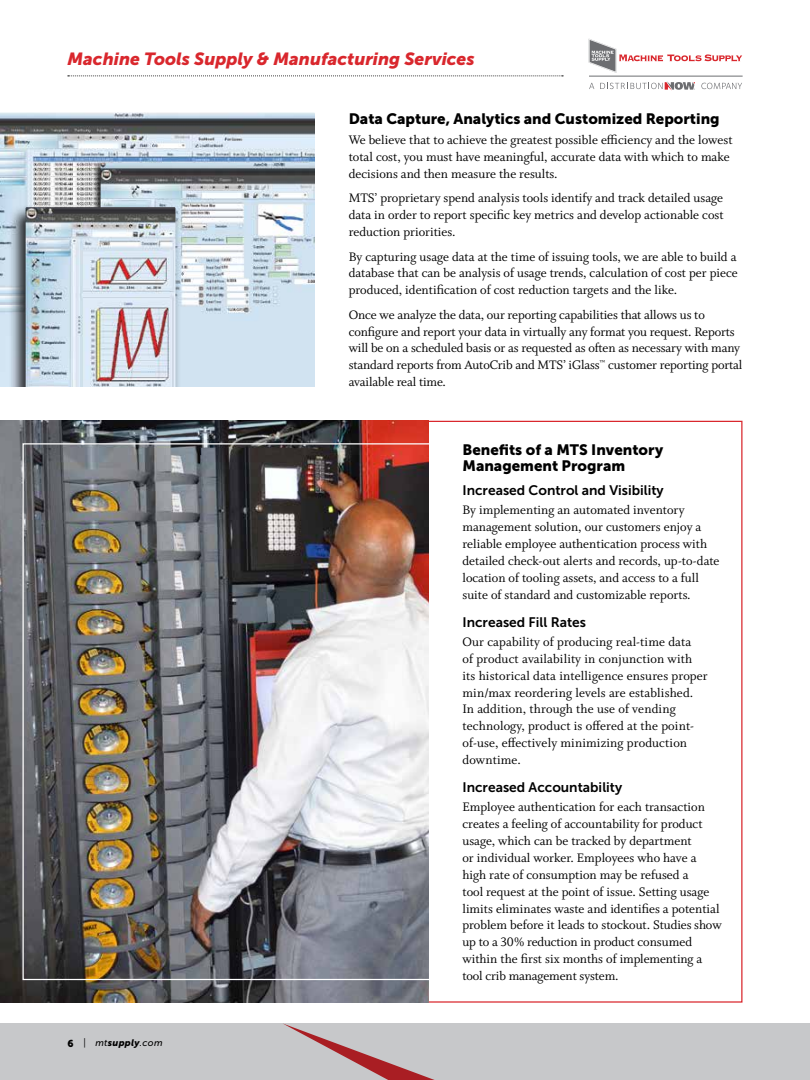
<style>
.page{position:relative;width:810px;height:1080px;background:#fff}
.page>*{position:absolute;margin:0;border:0;box-sizing:border-box;transform-origin:0 0}
.t1{font:italic 17.5px "Museo Sans 900";color:#d9272d}
.t2{font:15px/16.2px "Museo Sans 900";color:#000}
.t3{font:13.75px/16.9px "Whitman Roman LF";color:#000}
.t4{font:13.75px "Museo Sans 700";color:#000}
.t5{font:italic 9.38px "Museo Sans 500";color:#000}
.s1{font-family:"Museo Sans 900";font-style:normal;font-size:10px}
.s2{font-family:"Museo Sans 300";font-size:10px}
.s3{font-family:"Museo Sans 900"}
</style>
<div class="page">
<div style="left:181px;top:421px;width:561px;height:582px;background:#fff;border:1px solid #d9272d"></div>
<img style="left:0;top:421px;width:429px;height:582px">
<img style="left:0;top:112px;width:315px;height:275px">
<img style="left:101px;top:163px;width:214px;height:224px">
<div style="left:9px;top:205px;width:172px;height:182px;background:#000;opacity:.85"></div>
<img style="left:26px;top:207px;width:149px;height:180px">
<div style="left:0;top:1024px;width:810px;height:56px;background:#c7c8ca"></div>
<svg style="left:283px;top:1023px;width:181px;height:57px"></svg>
<svg style="left:68px;top:76px;width:495px;height:1px"></svg>
<svg style="left:589px;top:39px;width:153px;height:34px"></svg>
<svg style="left:600px;top:81px;width:95px;height:10px"></svg>
<hr style="left:589px;top:76px;width:153px;height:1px;background:#6d6e71">
<svg style="left:589px;top:83px;width:5px;height:6px"></svg>
<svg style="left:701px;top:83px;width:41px;height:6px"></svg>
<p class="t1" style="left:68px;top:49px;width:409px">Machine Tools Supply &amp; Manufacturing Services</p>
<p class="t2" style="left:349px;top:110px;width:372px">Data Capture, Analytics and Customized Reporting</p>
<p class="t3" style="left:349px;top:132px;width:385px">We believe that to achieve the greatest possible efficiency and the lowest total cost, you must have meaningful, accurate data with which to make decisions and then measure the results.</p>
<p class="t3" style="left:349px;top:190px;width:376px;text-align:justify">MTS’ proprietary spend analysis tools identify and track detailed usage data in order to report specific key metrics and develop actionable cost reduction priorities.</p>
<p class="t3" style="left:349px;top:248px;width:391px;text-align:justify">By capturing usage data at the time of issuing tools, we are able to build a database that can be analysis of usage trends, calculation of cost per piece produced, identification of cost reduction targets and the like.</p>
<p class="t3" style="left:349px;top:306px;width:395px">Once we analyze the data, our reporting capabilities that allows us to configure and report your data in virtually any format you request. Reports will be on a scheduled basis or as requested as often as necessary with many standard reports from AutoCrib and MTS’ iGlass<sup>™</sup> customer reporting portal available real time.</p>
<p class="t5" style="left:68px;top:1038px;width:97px"><span class="s1">6</span> <span class="s2">|</span> mt<span class="s3">supply</span>.com</p>
<p class="t2" style="left:462px;top:441px;width:202px">Benefits of a MTS Inventory<br>Management Program</p>
<p class="t4" style="left:462px;top:483px;width:203px">Increased Control and Visibility</p>
<p class="t3" style="left:462px;top:502px;width:259px">By implementing an automated inventory management solution, our customers enjoy a reliable employee authentication process with detailed check-out alerts and records, up-to-date location of tooling assets, and access to a full suite of standard and customizable reports.</p>
<p class="t4" style="left:462px;top:614px;width:125px">Increased Fill Rates</p>
<p class="t3" style="left:462px;top:634px;width:247px">Our capability of producing real-time data<br>of product availability in conjunction with its historical data intelligence ensures proper min/max reordering levels are established.<br>In addition, through the use of vending technology, product is offered at the point&shy;of-use, effectively minimizing production downtime.</p>
<p class="t4" style="left:462px;top:780px;width:161px">Increased Accountability</p>
<p class="t3" style="left:462px;top:799px;width:261px">Employee authentication for each transaction creates a feeling of accountability for product usage, which can be tracked by department<br>or individual worker. Employees who have a high rate of consumption may be refused a<br>tool request at the point of issue. Setting usage limits eliminates waste and identifies a potential problem before it leads to stockout. Studies show up to a 30% reduction in product consumed within the first six months of implementing a tool crib management system.</p>
</div>
